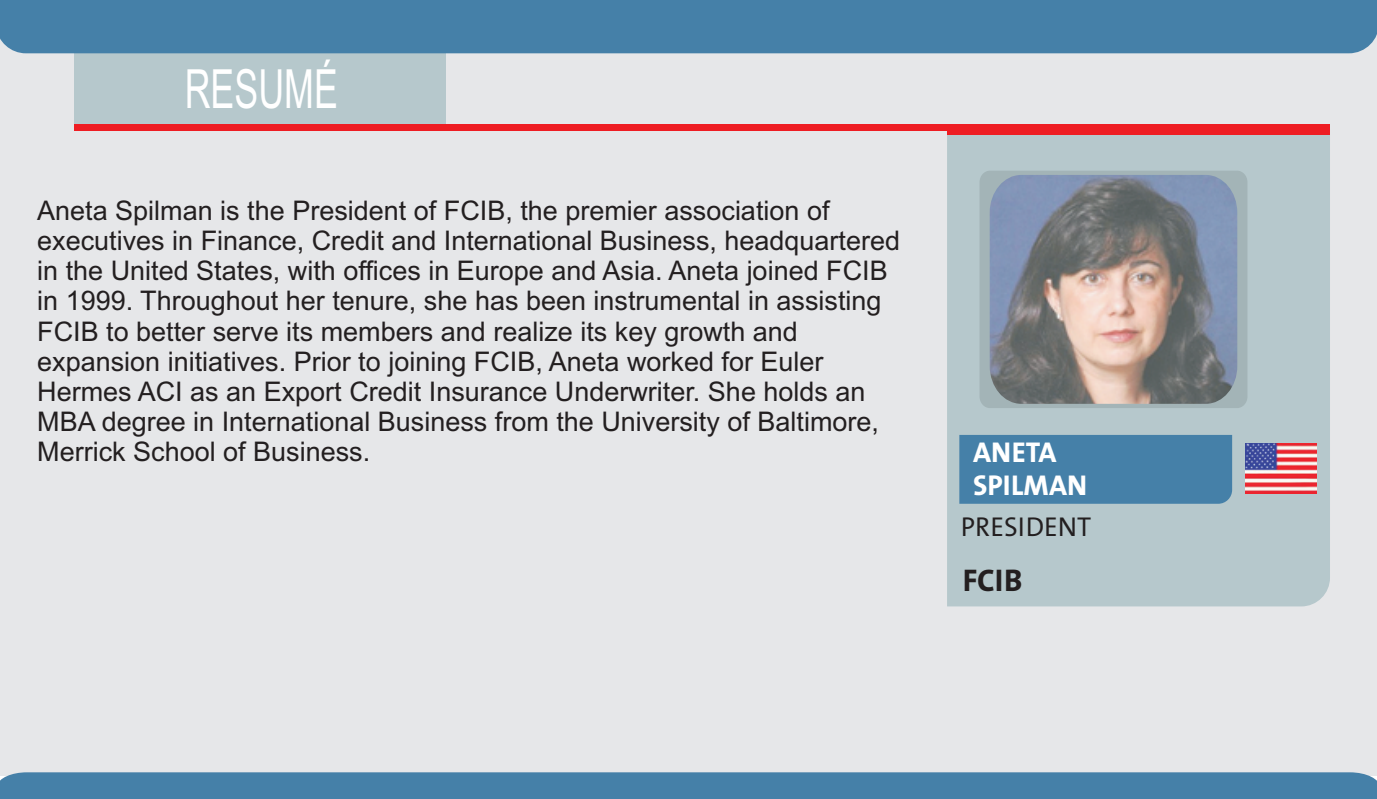
<style>
.page{position:relative;width:1377px;height:799px;background:#fff}
.page>*{position:absolute;margin:0;border:0;box-sizing:border-box;transform-origin:0 0}
.t1{font:54px "Arial";color:#fff;scale:.66 1}
.t2{font:700 31.5px "The Sans TASA";color:#231f20}
.t3{font:700 28.8px/32.2px "The Sans TASA";color:#fff}
.t4{font:27.22px "The Sans TASA";color:#231f20}
.t5{font:27px/30.2px "Arial";color:#231f20}
</style>
<div class="page">
<div style="left:0;top:0;width:1377px;height:774px;background:#e6e7e9"></div>
<div style="left:75px;top:31px;width:371px;height:97px;background:#b6c8cc"></div>
<div style="left:0;top:0;width:1377px;height:53px;background:#4580a8"></div>
<div style="left:0;top:772px;width:1377px;height:26px;background:#4580a8"></div>
<div style="left:75px;top:124px;width:1209px;height:7px;background:#ee1d23"></div>
<div style="left:947px;top:134px;width:383px;height:472px;background:#b6c8cc"></div>
<div style="left:959px;top:434px;width:273px;height:69px;background:#4580a8"></div>
<div style="left:947px;top:124px;width:383px;height:10px;background:#ee1d23"></div>
<div style="left:980px;top:170px;width:267px;height:238px;background:#a3b4b7;border-radius:11px"></div>
<img style="left:990px;top:175px;width:247px;height:228px">
<img style="left:1246px;top:443px;width:70px;height:50px">
<h1 class="t1" style="left:185px;top:69px;width:234px">RESUMÉ</h1>
<p class="t5" style="left:37px;top:198px;width:864px">Aneta Spilman is the President of FCIB, the premier association of executives in Finance, Credit and International Business, headquartered in the United States, with offices in Europe and Asia. Aneta joined FCIB in 1999. Throughout her tenure, she has been instrumental in assisting FCIB to better serve its members and realize its key growth and expansion initiatives. Prior to joining FCIB, Aneta worked for Euler Hermes ACI as an Export Credit Insurance Underwriter. She holds an MBA degree in International Business from the University of Baltimore, Merrick School of Business.</p>
<p class="t3" style="left:973px;top:439px;width:116px">ANETA<br>SPILMAN</p>
<p class="t4" style="left:961px;top:515px;width:132px">PRESIDENT</p>
<p class="t2" style="left:963px;top:567px;width:61px">FCIB</p>
</div>
